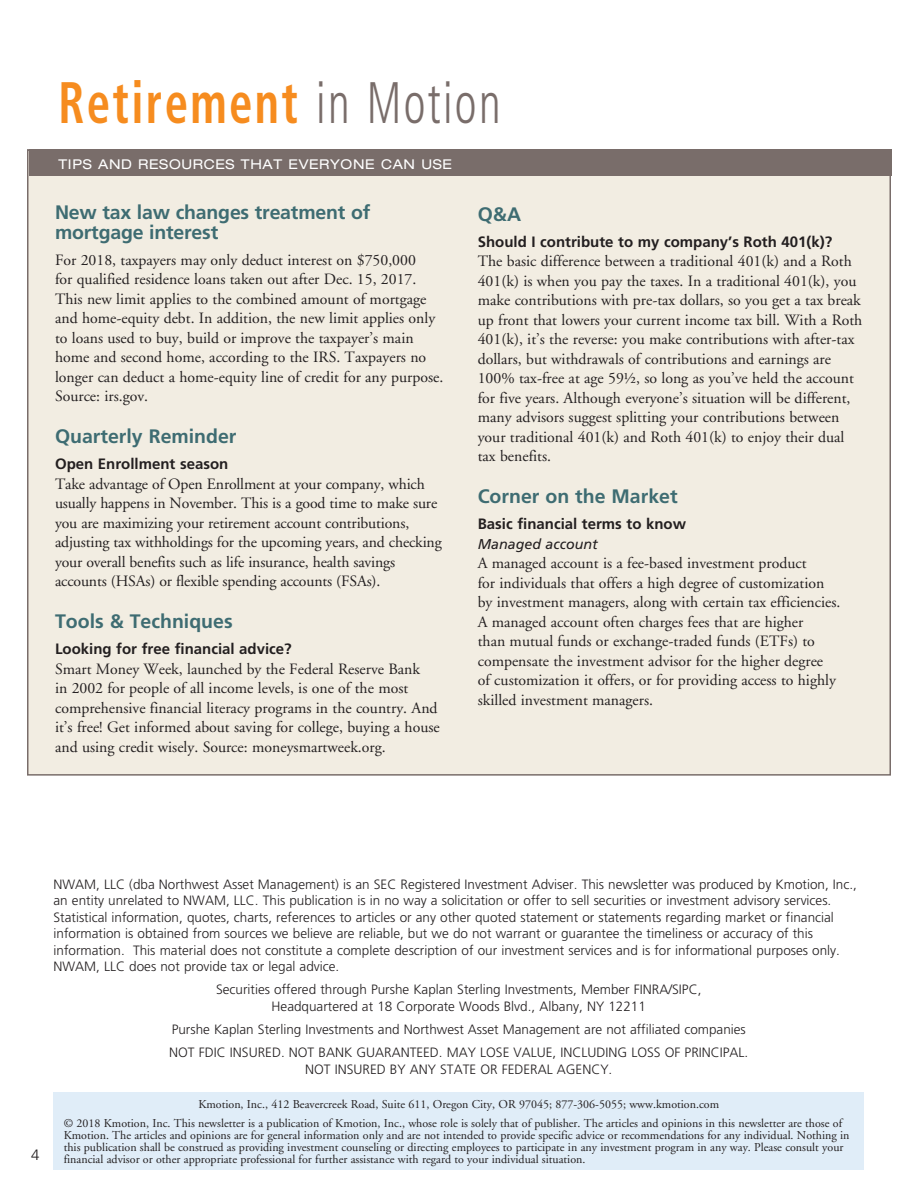
<style>
.page{position:relative;width:918px;height:1188px;background:#fff}
.page>*{position:absolute;margin:0;border:0;box-sizing:border-box;transform-origin:0 0}
.t1{font:700 condensed 58.5px "Frutiger LT Std";letter-spacing:.05em;color:#f68c1f;scale:.8 1}
.REtMOt_hdr{font:700 19.5px/19.5px "Frutiger";color:#3e6c72}
.body_copy{font:15.75px/19.5px "Adobe Garamond";color:#231f20}
.REtMOt_hdr-2{font:15.75px/19.5px "Adobe Garamond";color:#231f20}
.RetMot_subhd{font:700 15px "Frutiger";color:#231f20}
.body_copy-2{font:700 15px "Frutiger";color:#231f20}
.story_title_frutiger{font:300 15px "Frutiger";color:#231f20}
.body_copy-3{font:italic 14.25px "Frutiger";color:#231f20}
.bullets_sans_serif{font:300 13.5px/16.5px "Frutiger";color:#231f20;text-align:center}
.t2{font:expanded 13.5px "Helvetica Neue";letter-spacing:.05em;color:#fff}
.body_copy-4{font:12px/12px "Adobe Garamond";color:#231f20}
.s1{font-weight:300;color:#796d6a}
</style>
<div class="page">
<div style="left:27px;top:149px;width:864px;height:627px;background:#f2ede2;border:2px solid #796d6a"></div>
<div style="left:54px;top:1092px;width:810px;height:78px;background:#e0edf8"></div>
<div style="left:29px;top:149px;width:862px;height:27px;background:#796d6a"></div>
<p class="t1" style="left:58px;top:68px;width:554px">Retirement <span class="s1">in Motion</span></p>
<p class="t2" style="left:58px;top:156px;width:395px">TIPS AND RESOURCES THAT EVERYONE CAN USE</p>
<p class="REtMOt_hdr" style="left:55px;top:202px;width:317px">New tax law changes treatment of mortgage interest</p>
<p class="body_copy" style="left:55px;top:250px;width:390px">For 2018, taxpayers may only deduct interest on $750,000<br>for qualified residence loans taken out after Dec. 15, 2017.<br>This new limit applies to the combined amount of mortgage and home-equity debt. In addition, the new limit applies only to loans used to buy, build or improve the taxpayer’s main home and second home, according to the IRS. Taxpayers no longer can deduct a home-equity line of credit for any purpose.<br>Source: irs.gov.</p>
<p class="REtMOt_hdr" style="left:55px;top:426px;width:183px">Quarterly Reminder</p>
<p class="RetMot_subhd" style="left:55px;top:455px;width:175px">Open Enrollment season</p>
<p class="body_copy" style="left:55px;top:474px;width:388px">Take advantage of Open Enrollment at your company, which usually happens in November. This is a good time to make sure you are maximizing your retirement account contributions, adjusting tax withholdings for the upcoming years, and checking your overall benefits such as life insurance, health savings accounts (HSAs) or flexible spending accounts (FSAs).</p>
<p class="REtMOt_hdr" style="left:55px;top:611px;width:179px">Tools &amp; Techniques</p>
<p class="body_copy-2" style="left:55px;top:640px;width:238px">Looking for free financial advice?</p>
<p class="body_copy" style="left:55px;top:659px;width:386px">Smart Money Week, launched by the Federal Reserve Bank<br>in 2002 for people of all income levels, is one of the most comprehensive financial literacy programs in the country. And it’s free! Get informed about saving for college, buying a house and using credit wisely. Source: moneysmartweek.org.</p>
<p class="REtMOt_hdr" style="left:478px;top:204px;width:45px">Q&amp;A</p>
<p class="RetMot_subhd" style="left:478px;top:233px;width:356px">Should I contribute to my company’s Roth 401(k)?</p>
<p class="REtMOt_hdr-2" style="left:478px;top:252px;width:386px">The basic difference between a traditional 401(k) and a Roth 401(k) is when you pay the taxes. In a traditional 401(k), you make contributions with pre-tax dollars, so you get a tax break up front that lowers your current income tax bill. With a Roth 401(k), it’s the reverse: you make contributions with after-tax dollars, but withdrawals of contributions and earnings are 100% tax-free at age 59½, so long as you’ve held the account for five years. Although everyone’s situation will be different, many advisors suggest splitting your contributions between your traditional 401(k) and Roth 401(k) to enjoy their dual tax benefits.</p>
<p class="REtMOt_hdr" style="left:478px;top:486px;width:201px">Corner on the Market</p>
<p class="RetMot_subhd" style="left:478px;top:515px;width:210px">Basic financial terms to know</p>
<p class="body_copy-3" style="left:478px;top:535px;width:121px">Managed account</p>
<p class="body_copy" style="left:478px;top:554px;width:364px">A managed account is a fee-based investment product<br>for individuals that offers a high degree of customization by investment managers, along with certain tax efficiencies.<br>A managed account often charges fees that are higher<br>than mutual funds or exchange-traded funds (ETFs) to compensate the investment advisor for the higher degree<br>of customization it offers, or for providing access to highly skilled investment managers.</p>
<p class="story_title_frutiger" style="left:31px;top:1147px;width:10px">4</p>
<p class="bullets_sans_serif" style="left:54px;top:876px;width:805px;text-align:left">NWAM, LLC (dba Northwest Asset Management) is an SEC Registered Investment Adviser. This newsletter was produced by Kmotion, Inc., an entity unrelated to NWAM, LLC. This publication is in no way a solicitation or offer to sell securities or investment advisory services.<br>Statistical information, quotes, charts, references to articles or any other quoted statement or statements regarding market or financial information is obtained from sources we believe are reliable, but we do not warrant or guarantee the timeliness or accuracy of this information. This material does not constitute a complete description of our investment services and is for informational purposes only.<br>NWAM, LLC does not provide tax or legal advice.</p>
<p class="bullets_sans_serif" style="left:216px;top:981px;width:487px">Securities offered through Purshe Kaplan Sterling Investments, Member FINRA/SIPC,<br>Headquartered at 18 Corporate Woods Blvd., Albany, NY 12211</p>
<p class="bullets_sans_serif" style="left:172px;top:1021px;width:576px">Purshe Kaplan Sterling Investments and Northwest Asset Management are not affiliated companies</p>
<p class="bullets_sans_serif" style="left:169px;top:1044px;width:581px">NOT FDIC INSURED. NOT BANK GUARANTEED. MAY LOSE VALUE, INCLUDING LOSS OF PRINCIPAL.<br>NOT INSURED BY ANY STATE OR FEDERAL AGENCY.</p>
<p class="body_copy-4" style="left:198px;top:1098px;width:522px">Kmotion, Inc., 412 Beavercreek Road, Suite 611, Oregon City, OR 97045; 877-306-5055; www.kmotion.com</p>
<p class="body_copy-4" style="left:64px;top:1117px;width:787px">© 2018 Kmotion, Inc. This newsletter is a publication of Kmotion, Inc., whose role is solely that of publisher. The articles and opinions in this newsletter are those of Kmotion. The articles and opinions are for general information only and are not intended to provide specific advice or recommendations for any individual. Nothing in this publication shall be construed as providing investment counseling or directing employees to participate in any investment program in any way. Please consult your financial advisor or other appropriate professional for further assistance with regard to your individual situation.</p>
</div>
